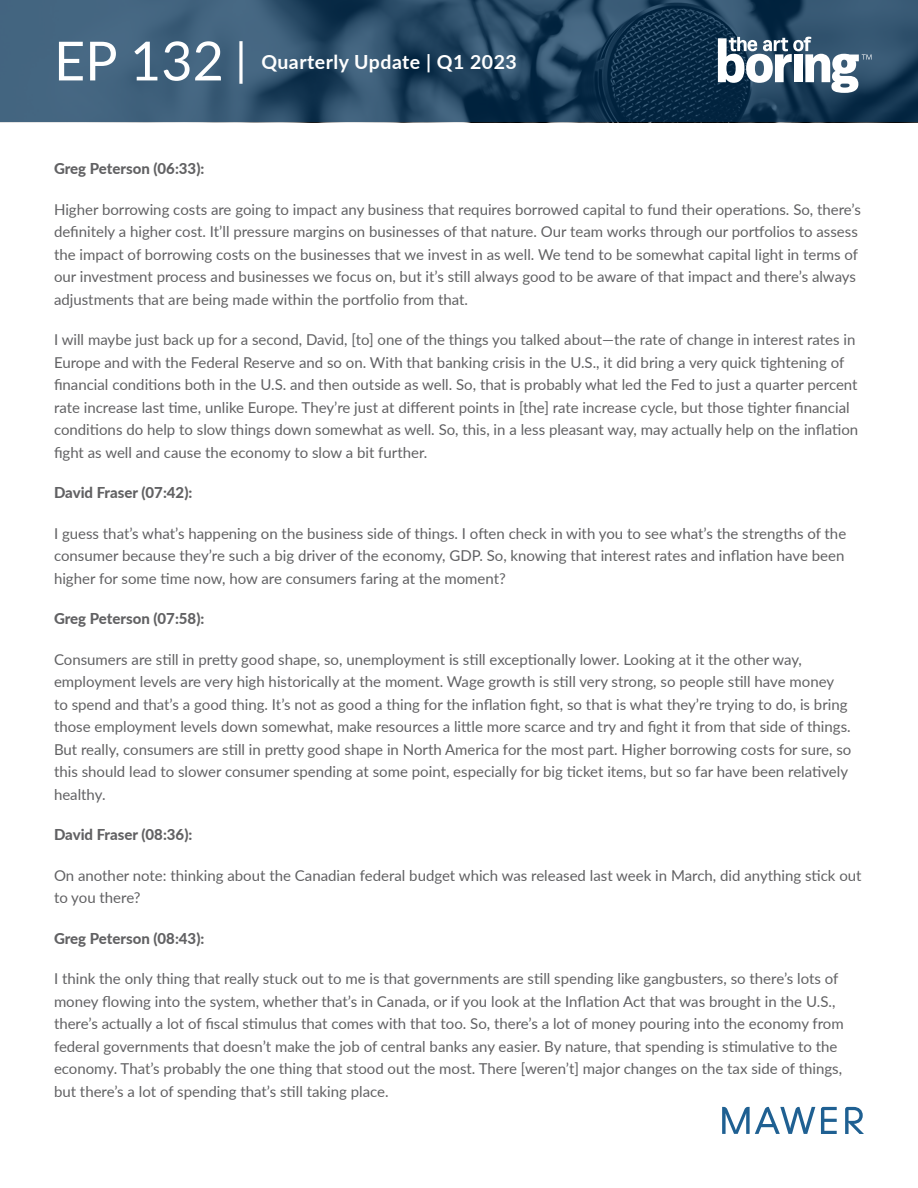
<style>
.page{position:relative;width:918px;height:1188px;background:#fff}
.page>*{position:absolute;margin:0;border:0;box-sizing:border-box;transform-origin:0 0}
.t1{font:54px "Lato";color:#fff}
.t2{font:700 19.5px "Lato";letter-spacing:.025em;color:#fff}
.t3{font:15px/22.5px "Lato";color:#616163}
.t4{font:800 15px "Lato";color:#616163}
.s1{font-size:45px}
</style>
<div class="page">
<svg style="left:845px;top:1107px;width:19px;height:27px"></svg>
<svg style="left:821px;top:1107px;width:16px;height:27px"></svg>
<svg style="left:722px;top:1107px;width:93px;height:27px"></svg>
<svg style="left:0;top:0;width:918px;height:122px;background:#2a4b66"></svg>
<svg style="left:718px;top:37px;width:154px;height:56px"></svg>
<h1 class="t1" style="left:54px;top:22px;width:194px">EP 132 <span class="s1">|</span></h1>
<h2 class="t2" style="left:261px;top:47px;width:257px">Quarterly Update | Q1 2023</h2>
<p class="t4" style="left:54px;top:157px;width:152px">Greg Peterson (06:33):</p>
<p class="t3" style="left:54px;top:197px;width:809px">Higher borrowing costs are going to impact any business that requires borrowed capital to fund their operations. So, there’s definitely a higher cost. It’ll pressure margins on businesses of that nature. Our team works through our portfolios to assess the impact of borrowing costs on the businesses that we invest in as well. We tend to be somewhat capital light in terms of our investment process and businesses we focus on, but it’s still always good to be aware of that impact and there’s always adjustments that are being made within the portfolio from that.</p>
<p class="t3" style="left:54px;top:328px;width:806px">I will maybe just back up for a second, David, [to] one of the things you talked about—the rate of change in interest rates in Europe and with the Federal Reserve and so on. With that banking crisis in the U.S., it did bring a very quick tightening of financial conditions both in the U.S. and then outside as well. So, that is probably what led the Fed to just a quarter percent rate increase last time, unlike Europe. They’re just at different points in [the] rate increase cycle, but those tighter financial conditions do help to slow things down somewhat as well. So, this, in a less pleasant way, may actually help on the inflation fight as well and cause the economy to slow a bit further.</p>
<p class="t4" style="left:54px;top:481px;width:140px">David Fraser (07:42):</p>
<p class="t3" style="left:54px;top:521px;width:794px;text-align:justify">I guess that’s what’s happening on the business side of things. I often check in with you to see what’s the strengths of the consumer because they’re such a big driver of the economy, GDP. So, knowing that interest rates and inflation have been higher for some time now, how are consumers faring at the moment?</p>
<p class="t4" style="left:54px;top:607px;width:152px">Greg Peterson (07:58):</p>
<p class="t3" style="left:54px;top:647px;width:799px">Consumers are still in pretty good shape, so, unemployment is still exceptionally lower. Looking at it the other way, employment levels are very high historically at the moment. Wage growth is still very strong, so people still have money to spend and that’s a good thing. It’s not as good a thing for the inflation fight, so that is what they’re trying to do, is bring those employment levels down somewhat, make resources a little more scarce and try and fight it from that side of things.<br>But really, consumers are still in pretty good shape in North America for the most part. Higher borrowing costs for sure, so this should lead to slower consumer spending at some point, especially for big ticket items, but so far have been relatively healthy.</p>
<p class="t4" style="left:54px;top:823px;width:140px">David Fraser (08:36):</p>
<p class="t3" style="left:54px;top:863px;width:809px">On another note: thinking about the Canadian federal budget which was released last week in March, did anything stick out to you there?</p>
<p class="t4" style="left:54px;top:927px;width:152px">Greg Peterson (08:43):</p>
<p class="t3" style="left:54px;top:967px;width:791px">I think the only thing that really stuck out to me is that governments are still spending like gangbusters, so there’s lots of money flowing into the system, whether that’s in Canada, or if you look at the Inflation Act that was brought in the U.S., there’s actually a lot of fiscal stimulus that comes with that too. So, there’s a lot of money pouring into the economy from federal governments that doesn’t make the job of central banks any easier. By nature, that spending is stimulative to the economy. That’s probably the one thing that stood out the most. There [weren’t] major changes on the tax side of things, but there’s a lot of spending that’s still taking place.</p>
</div>
